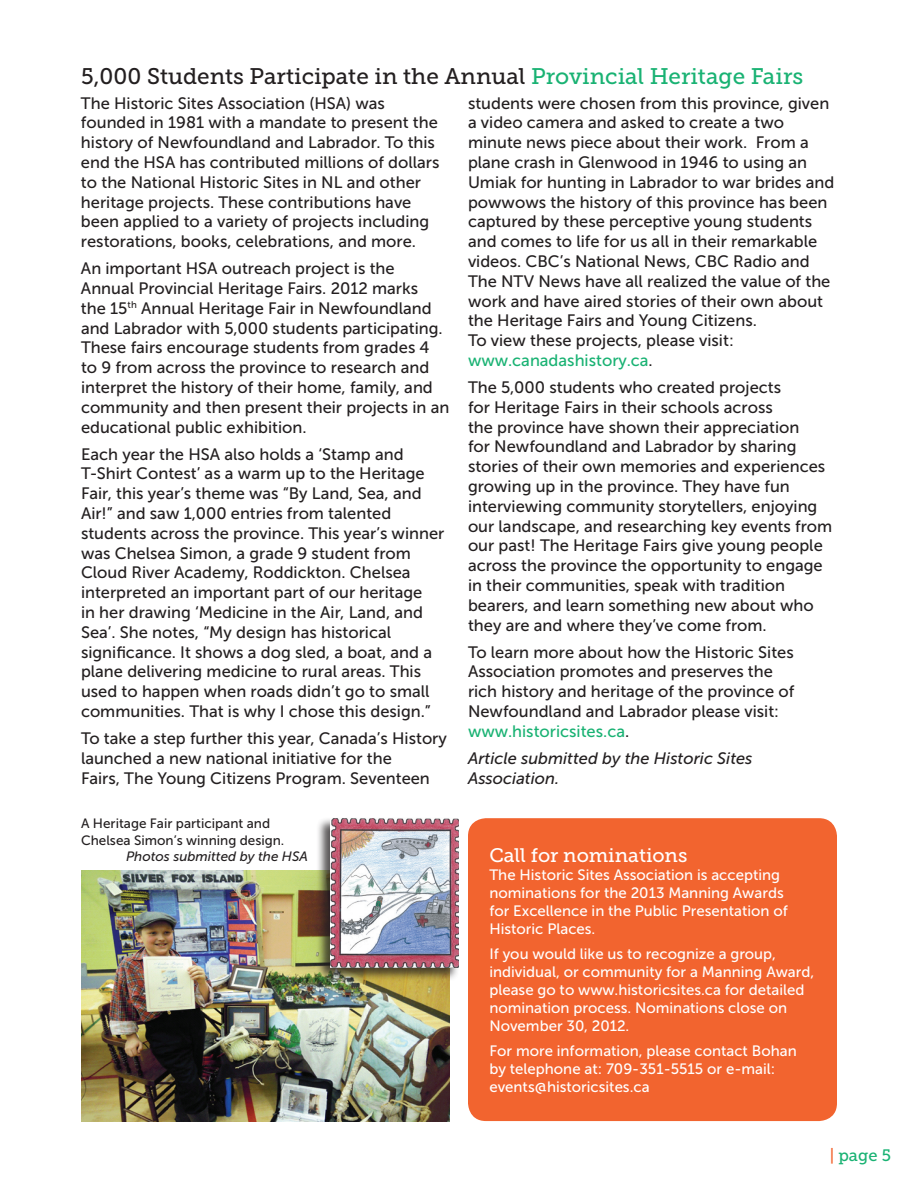
<style>
.page{position:relative;width:918px;height:1188px;background:#fff}
.page>*{position:absolute;margin:0;border:0;box-sizing:border-box;transform-origin:0 0}
.t1{font:22.5px "Museo Slab 500";color:#231f20}
.t2{font:19.5px "Museo Slab 500";letter-spacing:-.005em;color:#fff}
.t3{font:16.5px/19.8px "Museo Sans 500";color:#231f20}
.t4{font:italic 16.5px/19.8px "Museo Sans 500";color:#231f20}
.t5{font:16.5px "Museo Slab 500";color:#19b273}
.t6{font:15px/18px "Museo Sans 500";color:#fff}
.t7{font:13.5px/16.2px "Museo Sans 500";color:#231f20}
.t8{font:italic 13.5px "Museo Sans 500";color:#231f20}
.s1{color:#19b273}
.s2{color:#f2642f}
</style>
<div class="page">
<img style="left:81px;top:871px;width:369px;height:250px">
<div style="left:317px;top:818px;width:143px;height:164px;background:#231f20;opacity:.75"></div>
<img style="left:331px;top:818px;width:128px;height:149px">
<div style="left:468px;top:818px;width:369px;height:303px;background:#f2642f;border-radius:18px"></div>
<h1 class="t1" style="left:81px;top:64px;width:724px">5,000 Students Participate in the Annual <span class="s1">Provincial Heritage Fairs</span></h1>
<p class="t3" style="left:81px;top:93px;width:360px">The Historic Sites Association (HSA) was founded in 1981 with a mandate to present the history of Newfoundland and Labrador. To this end the HSA has contributed millions of dollars to the National Historic Sites in NL and other heritage projects. These contributions have been applied to a variety of projects including restorations, books, celebrations, and more.</p>
<p class="t3" style="left:81px;top:259px;width:370px">An important HSA outreach project is the Annual Provincial Heritage Fairs. 2012 marks<br>the 15<sup>th</sup> Annual Heritage Fair in Newfoundland and Labrador with 5,000 students participating.<br>These fairs encourage students from grades 4 to 9 from across the province to research and interpret the history of their home, family, and community and then present their projects in an educational public exhibition.</p>
<p class="t3" style="left:81px;top:444px;width:365px">Each year the HSA also holds a ‘Stamp and T-Shirt Contest’ as a warm up to the Heritage Fair, this year’s theme was “By Land, Sea, and Air!” and saw 1,000 entries from talented students across the province. This year’s winner was Chelsea Simon, a grade 9 student from Cloud River Academy, Roddickton. Chelsea interpreted an important part of our heritage<br>in her drawing ‘Medicine in the Air, Land, and Sea’. She notes, “My design has historical significance. It shows a dog sled, a boat, and a plane delivering medicine to rural areas. This used to happen when roads didn’t go to small communities. That is why I chose this design.”</p>
<p class="t3" style="left:81px;top:729px;width:368px">To take a step further this year, Canada’s History launched a new national initiative for the<br>Fairs, The Young Citizens Program. Seventeen</p>
<p class="t3" style="left:468px;top:93px;width:368px">students were chosen from this province, given a video camera and asked to create a two minute news piece about their work. From a plane crash in Glenwood in 1946 to using an Umiak for hunting in Labrador to war brides and powwows the history of this province has been captured by these perceptive young students and comes to life for us all in their remarkable videos. CBC’s National News, CBC Radio and The NTV News have all realized the value of the work and have aired stories of their own about the Heritage Fairs and Young Citizens.<br>To view these projects, please visit: <span class="s1">www.canadashistory.ca</span>.</p>
<p class="t3" style="left:468px;top:378px;width:366px">The 5,000 students who created projects<br>for Heritage Fairs in their schools across<br>the province have shown their appreciation<br>for Newfoundland and Labrador by sharing stories of their own memories and experiences growing up in the province. They have fun interviewing community storytellers, enjoying our landscape, and researching key events from our past! The Heritage Fairs give young people across the province the opportunity to engage in their communities, speak with tradition bearers, and learn something new about who they are and where they’ve come from.</p>
<p class="t3" style="left:468px;top:642px;width:328px">To learn more about how the Historic Sites Association promotes and preserves the rich history and heritage of the province of Newfoundland and Labrador please visit: <span class="s1">www.historicsites.ca</span>.</p>
<p class="t4" style="left:468px;top:748px;width:286px">Article submitted by the Historic Sites<br>Association.</p>
<p class="t7" style="left:81px;top:816px;width:205px">A Heritage Fair participant and<br>Chelsea Simon’s winning design.</p>
<p class="t8" style="left:126px;top:849px;width:183px">Photos submitted by the HSA</p>
<p class="t2" style="left:489px;top:844px;width:200px">Call for nominations</p>
<p class="t6" style="left:489px;top:866px;width:300px">The Historic Sites Association is accepting nominations for the 2013 Manning Awards for Excellence in the Public Presentation of Historic Places.</p>
<p class="t6" style="left:489px;top:945px;width:326px">If you would like us to recognize a group, individual, or community for a Manning Award, please go to www.historicsites.ca for detailed nomination process. Nominations close on November 30, 2012.</p>
<p class="t6" style="left:489px;top:1042px;width:309px">For more information, please contact Bohan by telephone at: 709-351-5515 or e-mail: events@historicsites.ca</p>
<p class="t5" style="left:830px;top:1146px;width:63px"><span class="s2">|</span> page 5</p>
</div>
